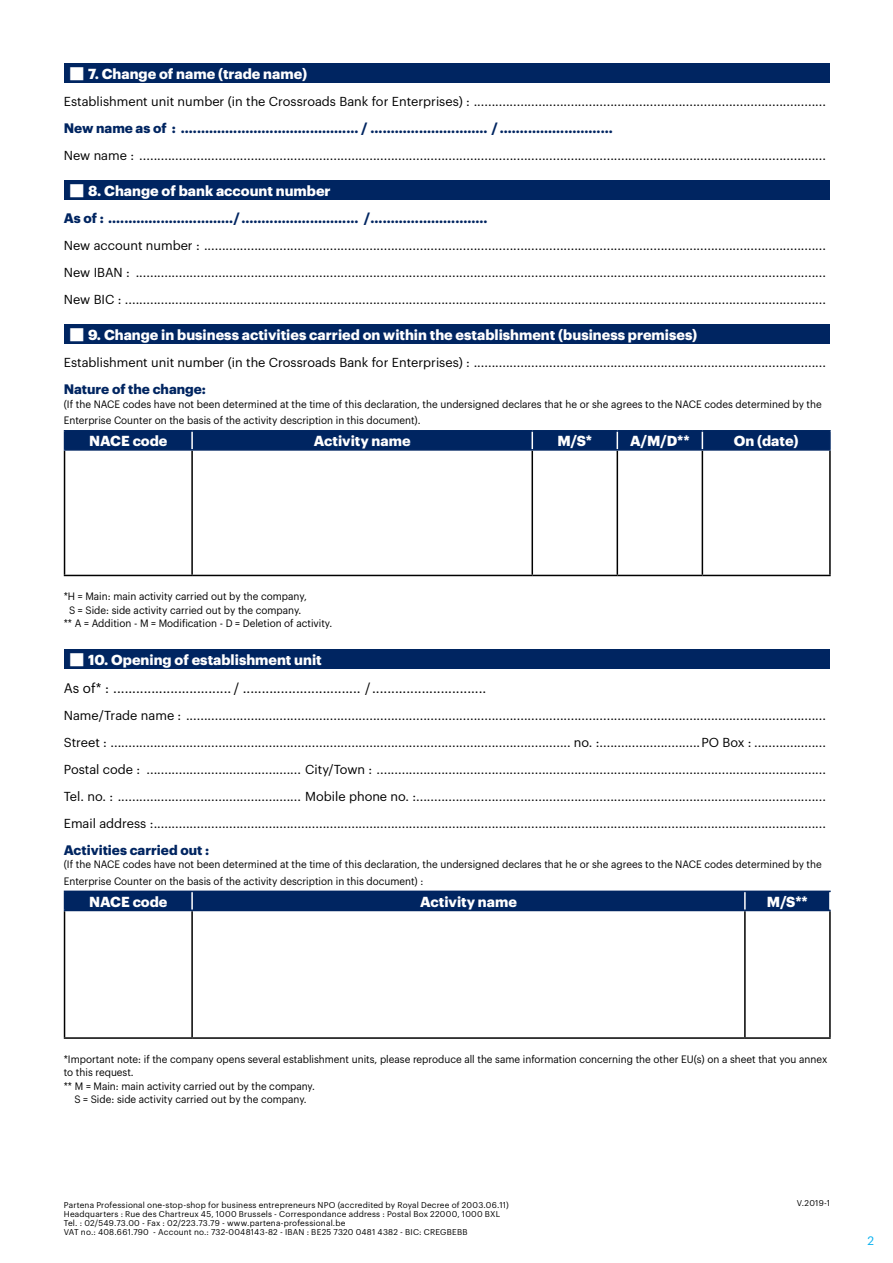
<style>
.page{position:relative;width:893px;height:1263px;background:#fff}
.page>*{position:absolute;margin:0;border:0;box-sizing:border-box;transform-origin:0 0}
.t1{font:700 14.25px "Graphik";color:#fff}
.t2{font:700 13.5px "Graphik";color:#002561}
.t3{font:13.5px "Graphik";color:#000}
.t4{font:12.75px "Graphik";color:#000}
.t5{font:12px "Graphik";color:#00aeef}
.t6{font:10.5px/16.5px "Graphik";color:#000;scale:.95 1}
.t7{font:8.25px/9px "Graphik";letter-spacing:.02em;color:#000}
</style>
<div class="page">
<hr style="left:64px;top:451px;width:1px;height:124px;background:#000">
<hr style="left:191px;top:451px;width:2px;height:124px;background:#000">
<hr style="left:531px;top:451px;width:2px;height:124px;background:#000">
<hr style="left:617px;top:451px;width:1px;height:124px;background:#000">
<hr style="left:702px;top:451px;width:1px;height:124px;background:#000">
<hr style="left:829px;top:451px;width:2px;height:124px;background:#000">
<hr style="left:64px;top:575px;width:128px;height:1px;background:#000">
<hr style="left:192px;top:575px;width:340px;height:1px;background:#000">
<hr style="left:532px;top:575px;width:85px;height:1px;background:#000">
<hr style="left:617px;top:575px;width:85px;height:1px;background:#000">
<hr style="left:702px;top:575px;width:129px;height:1px;background:#000">
<hr style="left:64px;top:430px;width:128px;height:1px;background:#002561">
<hr style="left:64px;top:449px;width:128px;height:2px;background:#002561">
<hr style="left:192px;top:430px;width:340px;height:1px;background:#002561">
<hr style="left:192px;top:449px;width:340px;height:2px;background:#002561">
<hr style="left:532px;top:430px;width:85px;height:1px;background:#002561">
<hr style="left:532px;top:449px;width:85px;height:2px;background:#002561">
<hr style="left:617px;top:430px;width:85px;height:1px;background:#002561">
<hr style="left:617px;top:449px;width:85px;height:2px;background:#002561">
<hr style="left:702px;top:430px;width:129px;height:1px;background:#002561">
<div style="left:64px;top:431px;width:767px;height:19px;background:#002561"></div>
<hr style="left:702px;top:449px;width:129px;height:2px;background:#002561">
<div style="left:64px;top:64px;width:766px;height:19px;background:#002561"></div>
<div style="left:64px;top:180px;width:766px;height:20px;background:#002561"></div>
<div style="left:64px;top:325px;width:766px;height:19px;background:#002561"></div>
<hr style="left:64px;top:911px;width:1px;height:126px;background:#000">
<hr style="left:191px;top:911px;width:2px;height:126px;background:#000">
<hr style="left:744px;top:911px;width:2px;height:126px;background:#000">
<hr style="left:829px;top:911px;width:2px;height:126px;background:#000">
<hr style="left:64px;top:1037px;width:128px;height:2px;background:#000">
<hr style="left:192px;top:1037px;width:553px;height:2px;background:#000">
<hr style="left:745px;top:1037px;width:86px;height:2px;background:#000">
<div style="left:64px;top:892px;width:767px;height:18px;background:#002561"></div>
<hr style="left:64px;top:890px;width:128px;height:2px;background:#002561">
<hr style="left:64px;top:910px;width:128px;height:1px;background:#002561">
<hr style="left:192px;top:890px;width:553px;height:2px;background:#002561">
<hr style="left:192px;top:910px;width:553px;height:1px;background:#002561">
<hr style="left:745px;top:890px;width:86px;height:2px;background:#002561">
<hr style="left:745px;top:910px;width:86px;height:1px;background:#002561">
<div style="left:64px;top:650px;width:766px;height:19px;background:#002561"></div>
<p class="t1" style="left:68px;top:63px;width:240px">■ 7. Change of name (trade name)</p>
<p class="t4" style="left:64px;top:92px;width:764px">Establishment unit number (in the Crossroads Bank for Enterprises) : ..................................................................................................</p>
<p class="t2" style="left:64px;top:118px;width:550px">New name as of : ............................................ / ............................. / ............................</p>
<p class="t4" style="left:64px;top:146px;width:764px">New name : ...............................................................................................................................................................................................</p>
<p class="t1" style="left:68px;top:180px;width:264px">■ 8. Change of bank account number</p>
<p class="t2" style="left:64px;top:208px;width:425px">As of : .............................../ ............................. /.............................</p>
<p class="t4" style="left:64px;top:236px;width:764px">New account number : .............................................................................................................................................................................</p>
<p class="t4" style="left:64px;top:263px;width:764px">New IBAN : ................................................................................................................................................................................................</p>
<p class="t4" style="left:64px;top:290px;width:764px">New BIC : ...................................................................................................................................................................................................</p>
<p class="t1" style="left:68px;top:324px;width:630px">■ 9. Change in business activities carried on within the establishment (business premises)</p>
<p class="t4" style="left:64px;top:353px;width:764px">Establishment unit number (in the Crossroads Bank for Enterprises) : ..................................................................................................</p>
<p class="t2" style="left:64px;top:379px;width:144px">Nature of the change:</p>
<p class="t6" style="left:64px;top:395px;width:799px">(If the NACE codes have not been determined at the time of this declaration, the undersigned declares that he or she agrees to the NACE codes determined by the<br>Enterprise Counter on the basis of the activity description in this document).</p>
<p class="t1" style="left:89px;top:430px;width:80px">NACE code</p>
<p class="t1" style="left:314px;top:430px;width:98px">Activity name</p>
<p class="t1" style="left:557px;top:430px;width:36px">M/S*</p>
<p class="t1" style="left:630px;top:430px;width:61px">A/M/D**</p>
<p class="t1" style="left:734px;top:430px;width:66px">On (date)</p>
<p class="t6" style="left:64px;top:587px;width:257px">*H = Main: main activity carried out by the company,</p>
<p class="t6" style="left:69px;top:601px;width:246px">S = Side: side activity carried out by the company.</p>
<p class="t6" style="left:64px;top:614px;width:284px">** A = Addition - M = Modification - D = Deletion of activity.</p>
<p class="t1" style="left:68px;top:649px;width:255px">■ 10. Opening of establishment unit</p>
<p class="t3" style="left:64px;top:677px;width:424px">As of* : ............................... / ............................... / ..............................</p>
<p class="t4" style="left:64px;top:705px;width:764px">Name/Trade name : ..................................................................................................................................................................................</p>
<p class="t4" style="left:64px;top:732px;width:764px">Street : ................................................................................................................................ no. :............................PO Box : ....................</p>
<p class="t4" style="left:64px;top:759px;width:764px">Postal code : ........................................... City/Town : .............................................................................................................................</p>
<p class="t4" style="left:64px;top:786px;width:764px">Tel. no. : ................................................... Mobile phone no. :..................................................................................................................</p>
<p class="t4" style="left:64px;top:813px;width:764px">Email address :...........................................................................................................................................................................................</p>
<p class="t2" style="left:64px;top:839px;width:147px">Activities carried out :</p>
<p class="t6" style="left:64px;top:855px;width:799px">(If the NACE codes have not been determined at the time of this declaration, the undersigned declares that he or she agrees to the NACE codes determined by the<br>Enterprise Counter on the basis of the activity description in this document) :</p>
<p class="t1" style="left:89px;top:890px;width:80px">NACE code</p>
<p class="t1" style="left:420px;top:890px;width:98px">Activity name</p>
<p class="t1" style="left:767px;top:890px;width:42px">M/S**</p>
<p class="t6" style="left:64px;top:1051px;width:805px;line-height:13.5px">*Important note: if the company opens several establishment units, please reproduce all the same information concerning the other EU(s) on a sheet that you annex to this request.</p>
<p class="t6" style="left:64px;top:1077px;width:266px">** M = Main: main activity carried out by the company.</p>
<p class="t6" style="left:74px;top:1090px;width:246px">S = Side: side activity carried out by the company.</p>
<p class="t7" style="left:64px;top:1200px;width:446px">Partena Professional one-stop-shop for business entrepreneurs NPO (accredited by Royal Decree of 2003.06.11)</p>
<p class="t7" style="left:797px;top:1198px;width:35px">V.2019-1</p>
<p class="t7" style="left:64px;top:1209px;width:438px">Headquarters : Rue des Chartreux 45, 1000 Brussels - Correspondance address : Postal Box 22000, 1000 BXL<br>Tel. : 02/549.73.00 - Fax : 02/223.73.79 - www.partena-professional.be<br>VAT no.: 408.661.790 - Account no.: 732-0048143-82 - IBAN : BE25 7320 0481 4382 - BIC: CREGBEBB</p>
<p class="t5" style="left:867px;top:1232px;width:8px">2</p>
</div>
